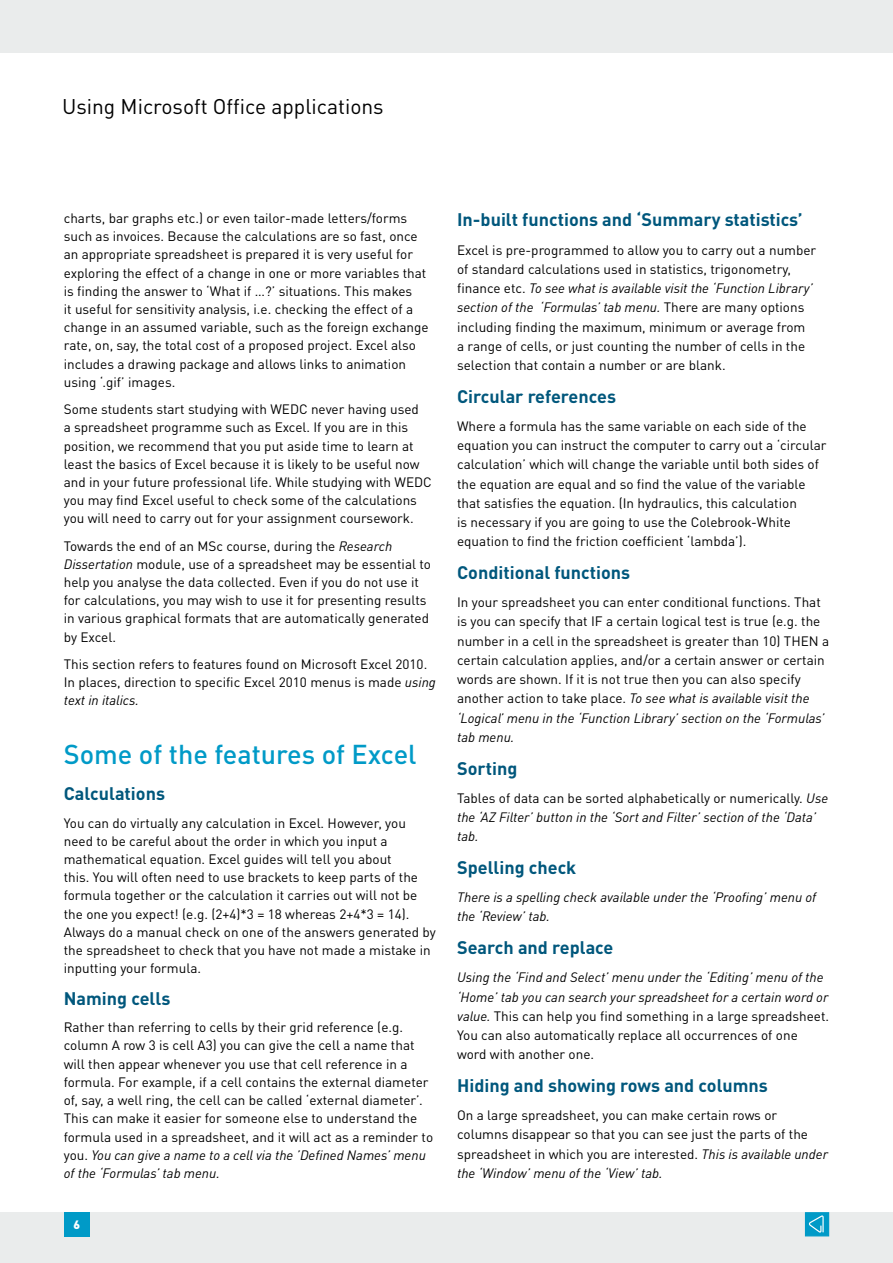
<style>
.page{position:relative;width:893px;height:1263px;background:#fff}
.page>*{position:absolute;margin:0;border:0;box-sizing:border-box;transform-origin:0 0}
.t1{font:500 27px "DINOT";color:#009ac7}
.t2{font:21px "DINOT";color:#000}
.t3{font:700 18px "DINOT";color:#00577c}
.t4{font:13.5px/18.1px "DINOT";color:#000}
.t5{font:italic 13.5px/19.2px "DINOT";color:#000}
.t6{font:900 12px "DINOT";color:#fff}
.s1{font-style:italic}
.s2{font-style:normal}
</style>
<div class="page">
<div style="left:0;top:1212px;width:893px;height:51px;background:#eaecec"></div>
<div style="left:0;top:0;width:893px;height:53px;background:#eaecec"></div>
<div style="left:64px;top:1212px;width:26px;height:25px;background:#009ac7"></div>
<div style="left:805px;top:1212px;width:24px;height:24px;background:#009ac7;border:1px solid #009ac7"></div>
<svg style="left:809px;top:1215px;width:15px;height:18px"></svg>
<h2 class="t2" style="left:62px;top:93px;width:323px">Using Microsoft Office applications</h2>
<p class="t4" style="left:64px;top:209px;width:366px">charts, bar graphs etc.) or even tailor-made letters/forms such as invoices. Because the calculations are so fast, once an appropriate spreadsheet is prepared it is very useful for exploring the effect of a change in one or more variables that is finding the answer to ‘What if …?’ situations. This makes<br>it useful for sensitivity analysis, i.e. checking the effect of a change in an assumed variable, such as the foreign exchange rate, on, say, the total cost of a proposed project. Excel also includes a drawing package and allows links to animation using ‘.gif’ images.</p>
<p class="t4" style="left:64px;top:400px;width:370px">Some students start studying with WEDC never having used<br>a spreadsheet programme such as Excel. If you are in this position, we recommend that you put aside time to learn at least the basics of Excel because it is likely to be useful now and in your future professional life. While studying with WEDC you may find Excel useful to check some of the calculations you will need to carry out for your assignment coursework.</p>
<p class="t4" style="left:64px;top:536px;width:369px">Towards the end of an MSc course, during the <span class="s1">Research Dissertation</span> module, use of a spreadsheet may be essential to help you analyse the data collected. Even if you do not use it for calculations, you may wish to use it for presenting results in various graphical formats that are automatically generated by Excel.</p>
<p class="t4" style="left:64px;top:655px;width:374px">This section refers to features found on Microsoft Excel 2010.<br>In places, direction to specific Excel 2010 menus is made <span class="s1">using text in italics.</span></p>
<h1 class="t1" style="left:64px;top:737px;width:354px">Some of the features of Excel</h1>
<h3 class="t3" style="left:64px;top:782px;width:103px">Calculations</h3>
<p class="t4" style="left:64px;top:813px;width:374px">You can do virtually any calculation in Excel. However, you need to be careful about the order in which you input a mathematical equation. Excel guides will tell you about<br>this. You will often need to use brackets to keep parts of the formula together or the calculation it carries out will not be the one you expect! (e.g. (2+4)*3 = 18 whereas 2+4*3 = 14).<br>Always do a manual check on one of the answers generated by the spreadsheet to check that you have not made a mistake in inputting your formula.</p>
<h3 class="t3" style="left:64px;top:987px;width:108px">Naming cells</h3>
<p class="t4" style="left:64px;top:1018px;width:371px">Rather than referring to cells by their grid reference (e.g. column A row 3 is cell A3) you can give the cell a name that will then appear whenever you use that cell reference in a formula. For example, if a cell contains the external diameter of, say, a well ring, the cell can be called ‘external diameter’.<br>This can make it easier for someone else to understand the formula used in a spreadsheet, and it will act as a reminder to you. <span class="s1">You can give a name to a cell via the ’Defined Names’ menu of the ‘Formulas’ tab menu.</span></p>
<p class="t6" style="left:74px;top:1217px;width:8px">6</p>
<h3 class="t3" style="left:457px;top:208px;width:347px">In-built functions and ‘Summary statistics’</h3>
<p class="t4" style="left:457px;top:240px;width:361px;line-height:19.2px">Excel is pre-programmed to allow you to carry out a number of standard calculations used in statistics, trigonometry, finance etc. <span class="s1">To see what is available visit the ‘Function Library’ section of the ‘Formulas’ tab menu.</span> There are many options including finding the maximum, minimum or average from<br>a range of cells, or just counting the number of cells in the selection that contain a number or are blank.</p>
<h3 class="t3" style="left:457px;top:384px;width:160px">Circular references</h3>
<p class="t4" style="left:457px;top:416px;width:371px;line-height:19.2px">Where a formula has the same variable on each side of the equation you can instruct the computer to carry out a ‘circular calculation’ which will change the variable until both sides of the equation are equal and so find the value of the variable that satisfies the equation. (In hydraulics, this calculation<br>is necessary if you are going to use the Colebrook-White equation to find the friction coefficient ‘lambda’).</p>
<h3 class="t3" style="left:457px;top:561px;width:175px">Conditional functions</h3>
<p class="t4" style="left:457px;top:592px;width:374px;line-height:19.2px">In your spreadsheet you can enter conditional functions. That is you can specify that IF a certain logical test is true (e.g. the number in a cell in the spreadsheet is greater than 10) THEN a certain calculation applies, and/or a certain answer or certain words are shown. If it is not true then you can also specify another action to take place. <span class="s1">To see what is available visit the ‘Logical’ menu in the ‘Function Library’ section on the ‘Formulas’ tab menu.</span></p>
<h3 class="t3" style="left:457px;top:756px;width:62px">Sorting</h3>
<p class="t5" style="left:457px;top:788px;width:373px"><span class="s2">Tables of data can be sorted alphabetically or numerically.</span> Use the ‘AZ Filter’ button in the ‘Sort and Filter’ section of the ‘Data’ tab.</p>
<h3 class="t3" style="left:457px;top:856px;width:121px">Spelling check</h3>
<p class="t5" style="left:457px;top:887px;width:361px">There is a spelling check available under the ‘Proofing’ menu of the ‘Review’ tab.</p>
<h3 class="t3" style="left:457px;top:936px;width:158px">Search and replace</h3>
<p class="t4" style="left:457px;top:968px;width:374px;line-height:19.2px"><span class="s1">Using the ‘Find and Select’ menu under the ‘Editing’ menu of the ‘Home’ tab you can search your spreadsheet for a certain word or value.</span> This can help you find something in a large spreadsheet.<br>You can also automatically replace all occurrences of one word with another one.</p>
<h3 class="t3" style="left:457px;top:1074px;width:312px">Hiding and showing rows and columns</h3>
<p class="t4" style="left:457px;top:1105px;width:372px;line-height:19.2px">On a large spreadsheet, you can make certain rows or columns disappear so that you can see just the parts of the spreadsheet in which you are interested. <span class="s1">This is available under the ‘Window’ menu of the ‘View’ tab.</span></p>
</div>
